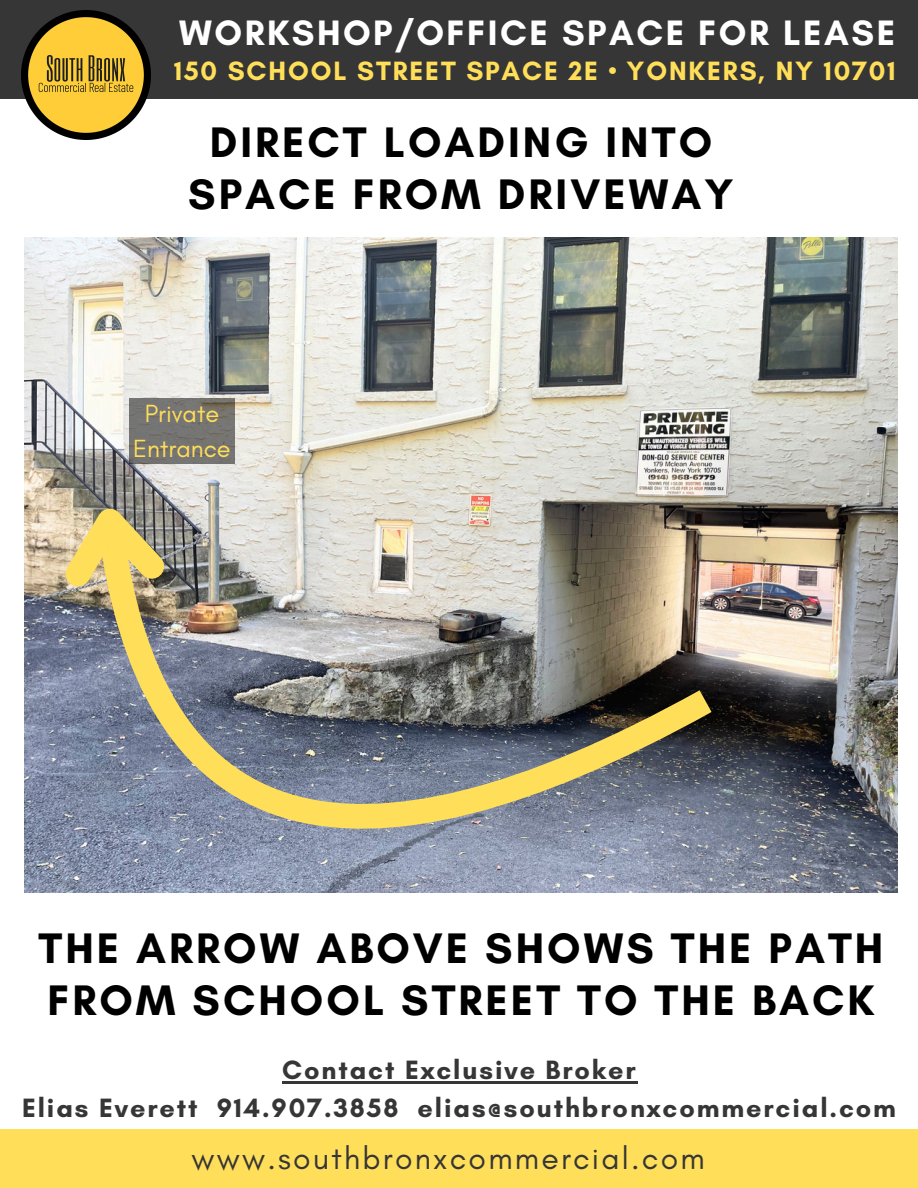
<style>
.page{position:relative;width:918px;height:1188px;background:#fff}
.page>*{position:absolute;margin:0;border:0;box-sizing:border-box;transform-origin:0 0}
.t1{font:700 43.5px/51.8px "Glacial Indifference";letter-spacing:.07em;color:#000;text-align:center}
.t2{font:700 36px "Glacial Indifference";letter-spacing:.07em;color:#fff}
.t3{font:31.8px "Glacial Indifference";letter-spacing:.07em;color:#363636}
.t4{font:700 27px/37.2px "Glacial Indifference";letter-spacing:.07em;color:#363636;text-align:center}
.t5{font:700 27px "Glacial Indifference";letter-spacing:.07em;color:#ffde59}
.t6{font:25.35px "Glacial Indifference";color:#ffde59}
</style>
<div class="page">
<div style="left:0;top:0;width:918px;height:98px;background:#363636"></div>
<img style="left:21px;top:10px;width:130px;height:130px">
<div style="left:0;top:1130px;width:918px;height:58px;background:#ffde59"></div>
<img style="left:24px;top:238px;width:873px;height:655px">
<img style="left:24px;top:467px;width:726px;height:426px">
<img style="left:41px;top:472px;width:164px;height:162px">
<svg style="left:129px;top:398px;width:106px;height:66px;background:#747370"></svg>
<hr style="left:282px;top:1082px;width:22px;height:2px;background:#363636">
<hr style="left:304px;top:1082px;width:334px;height:2px;background:#363636">
<p class="t2" style="left:179px;top:11px;width:718px">WORKSHOP/OFFICE SPACE FOR LEASE</p>
<p class="t5" style="left:174px;top:54px;width:723px">150 SCHOOL STREET SPACE 2E • YONKERS, NY 10701</p>
<p class="t1" style="left:188px;top:116px;width:547px">DIRECT LOADING INTO<br>SPACE FROM DRIVEWAY</p>
<h1 class="t6" style="left:145px;top:398px;width:76px">Private</h1>
<h5 class="t6" style="left:133px;top:433px;width:99px">Entrance</h5>
<h3 class="t1" style="left:39px;top:922px;width:846px;text-align:left">THE ARROW ABOVE SHOWS THE PATH<br>FROM SCHOOL STREET TO THE BACK</h3>
<p class="t4" style="left:22px;top:1051px;width:875px">Contact Exclusive Broker<br>Elias Everett 914.907.3858 elias@southbronxcommercial.com</p>
<h1 class="t3" style="left:192px;top:1139px;width:515px">www.southbronxcommercial.com</h1>
</div>
